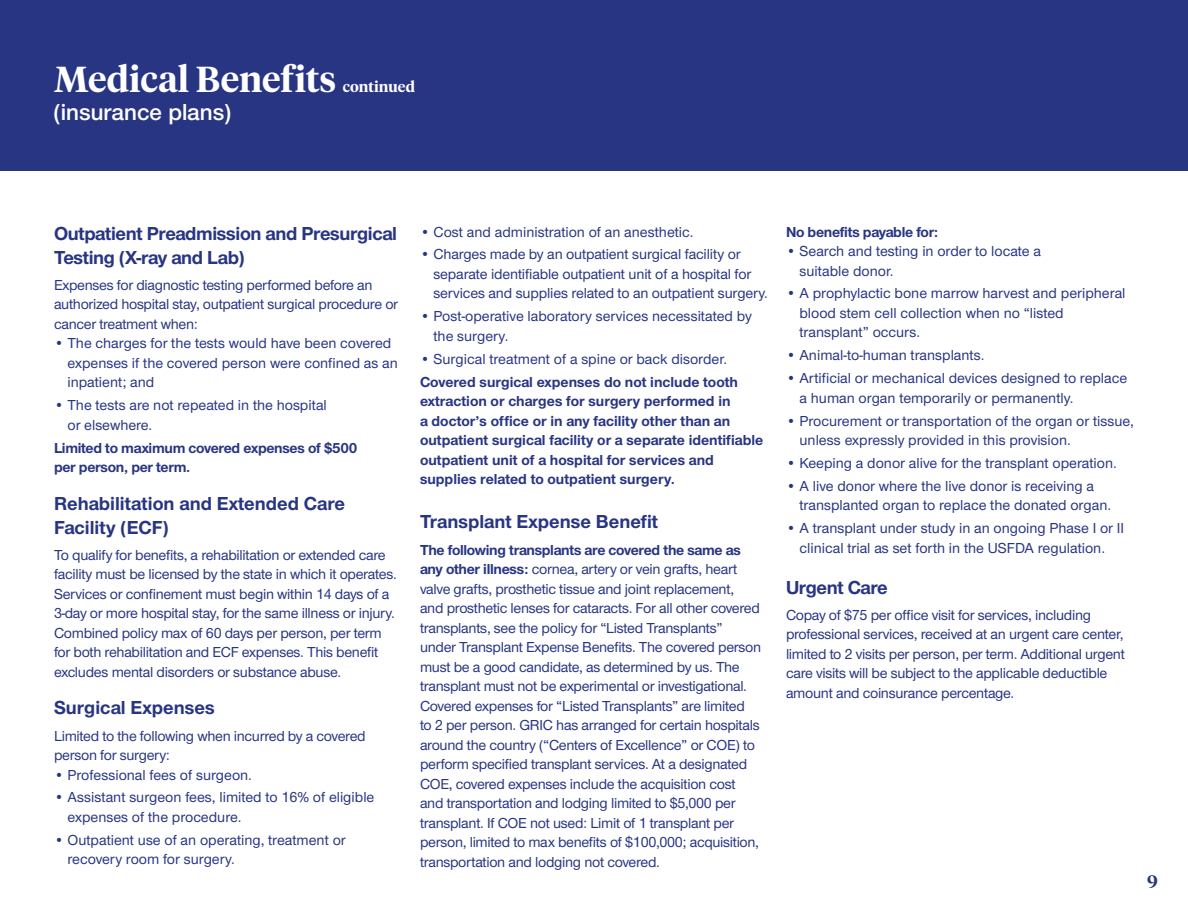
<style>
.page{position:relative;width:1188px;height:918px;background:#fff}
.page>*{position:absolute;margin:0;border:0;box-sizing:border-box;transform-origin:0 0}
.t1{font:600 36px "UHC Serif Headline";color:#fff}
.t2{font:600 24px "UHC Sans";color:#fff}
.t3{font:700 19.5px/24px "UHC Sans";color:#283582}
.t4{font:700 19.5px/24px "UHC Sans";letter-spacing:-.02em;color:#283582}
.t5{font:600 18px "UHC Serif Headline";color:#283582}
.t6{font:500 15px/19.5px "UHC Sans";letter-spacing:-.015em;color:#283582}
.t7{font:700 15px/19.5px "UHC Sans";color:#283582}
.t8{font:700 15px/19.5px "UHC Sans";letter-spacing:-.02em;color:#283582}
.t9{font:600 15px "UHC Serif Headline";color:#fff}
.s1{font-weight:700}
</style>
<div class="page">
<div style="left:0;top:0;width:1188px;height:171px;background:#283582"></div>
<h1 class="t1" style="left:54px;top:54px;width:284px">Medical Benefits</h1>
<h2 class="t2" style="left:54px;top:97px;width:178px">(insurance plans)</h2>
<p class="t9" style="left:343px;top:76px;width:74px">continued</p>
<h3 class="t4" style="left:54px;top:220px;width:345px">Outpatient Preadmission and Presurgical<br>Testing (X-ray and Lab)</h3>
<p class="t6" style="left:54px;top:274px;width:346px">Expenses for diagnostic testing performed before an authorized hospital stay, outpatient surgical procedure or cancer treatment when:</p>
<p class="t6" style="left:68px;top:333px;width:332px;text-indent:-14px">• The charges for the tests would have been covered expenses if the covered person were confined as an inpatient; and</p>
<p class="t6" style="left:68px;top:395px;width:261px;text-indent:-14px">• The tests are not repeated in the hospital or elsewhere.</p>
<p class="t8" style="left:54px;top:437px;width:305px">Limited to maximum covered expenses of $500 per person, per term.</p>
<h3 class="t3" style="left:54px;top:490px;width:293px">Rehabilitation and Extended Care<br>Facility (ECF)</h3>
<p class="t6" style="left:54px;top:544px;width:344px">To qualify for benefits, a rehabilitation or extended care facility must be licensed by the state in which it operates.<br>Services or confinement must begin within 14 days of a 3-day or more hospital stay, for the same illness or injury.<br>Combined policy max of 60 days per person, per term for both rehabilitation and ECF expenses. This benefit excludes mental disorders or substance abuse.</p>
<h3 class="t3" style="left:54px;top:695px;width:162px">Surgical Expenses</h3>
<p class="t6" style="left:54px;top:725px;width:313px">Limited to the following when incurred by a covered person for surgery:</p>
<p class="t6" style="left:54px;top:764px;width:200px">• Professional fees of surgeon.</p>
<p class="t6" style="left:68px;top:787px;width:308px;text-indent:-14px">• Assistant surgeon fees, limited to 16% of eligible expenses of the procedure.</p>
<p class="t6" style="left:68px;top:829px;width:280px;text-indent:-14px">• Outpatient use of an operating, treatment or recovery room for surgery.</p>
<p class="t6" style="left:420px;top:221px;width:275px">• Cost and administration of an anesthetic.</p>
<p class="t6" style="left:434px;top:244px;width:336px;text-indent:-14px">• Charges made by an outpatient surgical facility or separate identifiable outpatient unit of a hospital for services and supplies related to an outpatient surgery.</p>
<p class="t6" style="left:434px;top:306px;width:320px;text-indent:-14px">• Post-operative laboratory services necessitated by the surgery.</p>
<p class="t6" style="left:420px;top:348px;width:309px">• Surgical treatment of a spine or back disorder.</p>
<p class="t7" style="left:420px;top:371px;width:345px">Covered surgical expenses do not include tooth extraction or charges for surgery performed in<br>a doctor’s office or in any facility other than an outpatient surgical facility or a separate identifiable outpatient unit of a hospital for services and supplies related to outpatient surgery.</p>
<h3 class="t3" style="left:420px;top:509px;width:240px">Transplant Expense Benefit</h3>
<p class="t6" style="left:420px;top:539px;width:343px"><span class="s1">The following transplants are covered the same as any other illness:</span> cornea, artery or vein grafts, heart valve grafts, prosthetic tissue and joint replacement, and prosthetic lenses for cataracts. For all other covered transplants, see the policy for “Listed Transplants” under Transplant Expense Benefits. The covered person must be a good candidate, as determined by us. The transplant must not be experimental or investigational.<br>Covered expenses for “Listed Transplants” are limited<br>to 2 per person. GRIC has arranged for certain hospitals around the country (“Centers of Excellence” or COE) to perform specified transplant services. At a designated COE, covered expenses include the acquisition cost and transportation and lodging limited to $5,000 per transplant. If COE not used: Limit of 1 transplant per person, limited to max benefits of $100,000; acquisition, transportation and lodging not covered.</p>
<p class="t8" style="left:786px;top:221px;width:154px">No benefits payable for:</p>
<p class="t6" style="left:800px;top:241px;width:243px;text-indent:-14px">• Search and testing in order to locate a suitable donor.</p>
<p class="t6" style="left:800px;top:283px;width:328px;text-indent:-14px">• A prophylactic bone marrow harvest and peripheral blood stem cell collection when no “listed transplant” occurs.</p>
<p class="t6" style="left:786px;top:345px;width:200px">• Animal-to-human transplants.</p>
<p class="t6" style="left:800px;top:368px;width:329px;text-indent:-14px">• Artificial or mechanical devices designed to replace a human organ temporarily or permanently.</p>
<p class="t6" style="left:800px;top:410px;width:336px;text-indent:-14px">• Procurement or transportation of the organ or tissue, unless expressly provided in this provision.</p>
<p class="t6" style="left:786px;top:453px;width:332px">• Keeping a donor alive for the transplant operation.</p>
<p class="t6" style="left:800px;top:475px;width:313px;text-indent:-14px">• A live donor where the live donor is receiving a transplanted organ to replace the donated organ.</p>
<p class="t6" style="left:786px;top:518px;width:340px;text-align:center">• A transplant under study in an ongoing Phase I or II clinical trial as set forth in the USFDA regulation.</p>
<h3 class="t4" style="left:786px;top:574px;width:103px">Urgent Care</h3>
<p class="t6" style="left:786px;top:604px;width:340px">Copay of $75 per office visit for services, including professional services, received at an urgent care center, limited to 2 visits per person, per term. Additional urgent care visits will be subject to the applicable deductible amount and coinsurance percentage.</p>
<p class="t5" style="left:1147px;top:869px;width:12px">9</p>
</div>
